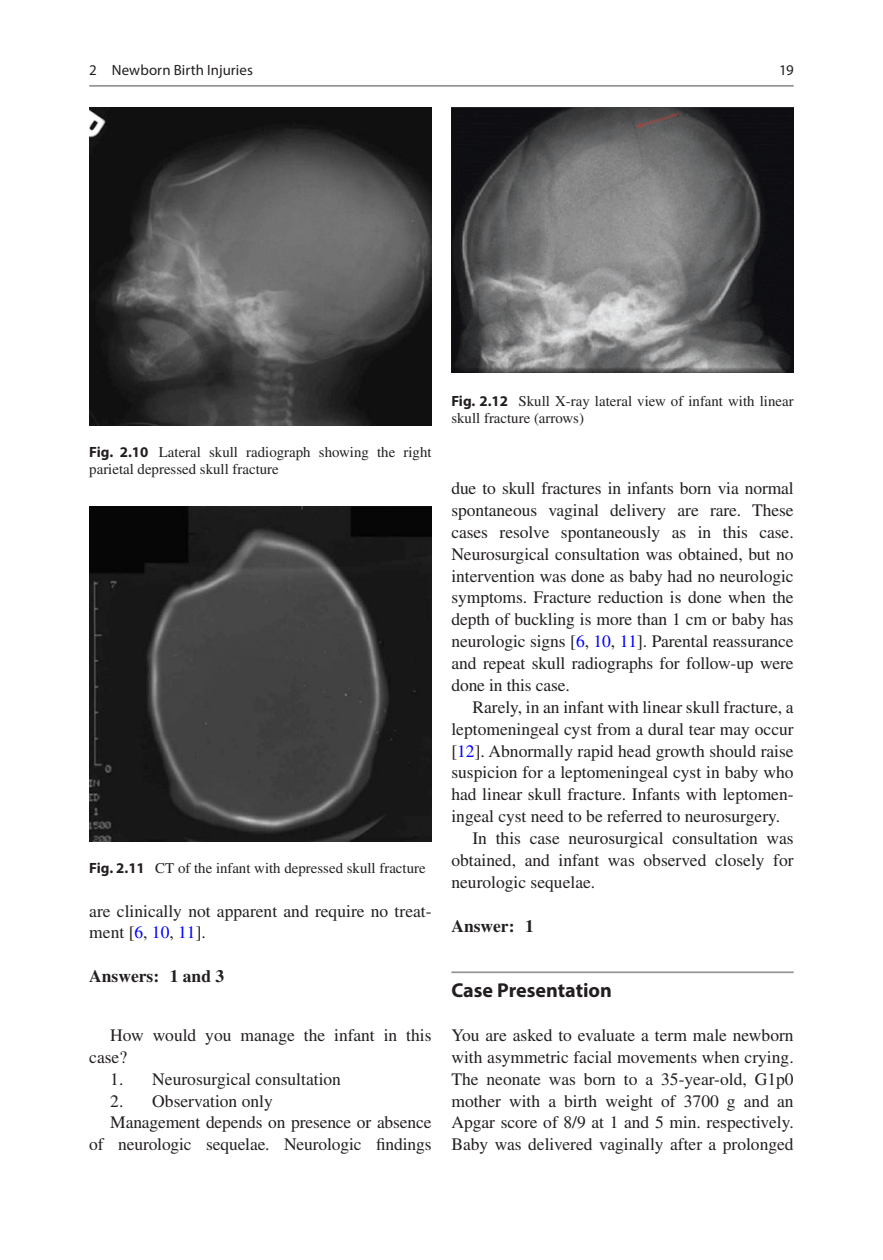
<style>
.page{position:relative;width:883px;height:1260px;background:#fff}
.page>*{position:absolute;margin:0;border:0;box-sizing:border-box;transform-origin:0 0}
.t1{font:700 20.12px "Wpbqcb Myriad Pro";color:#231f20}
.t2{font:17.5px/21.9px "Wdhxtp Times LT Std";color:#231f20}
.t3{font:700 17.5px "Dngbhf Times LT Std";color:#231f20}
.t4{font:14.88px/17.5px "Wdhxtp Times LT Std";color:#231f20}
.t5{font:14.88px "Mlqpyc Myriad Pro";letter-spacing:.005em;color:#231f20}
.t6{font:14.88px "Pmylbc Myriad Pro";color:#231f20}
.s1{font-family:"Wpbqcb Myriad Pro";font-weight:700}
.s2{color:#00f}
</style>
<div class="page">
<hr style="left:451px;top:971px;width:343px;height:2px;background:#939598">
<img style="left:89px;top:107px;width:343px;height:318px">
<img style="left:89px;top:507px;width:343px;height:335px">
<img style="left:451px;top:107px;width:343px;height:265px">
<hr style="left:89px;top:85px;width:705px;height:2px;background:#939598">
<p class="t5" style="left:89px;top:61px;width:165px">2 Newborn Birth Injuries</p>
<p class="t6" style="left:779px;top:61px;width:16px">19</p>
<p class="t4" style="left:89px;top:443px;width:344px"><span class="s1">Fig. 2.10</span> Lateral skull radiograph showing the right parietal depressed skull fracture</p>
<p class="t4" style="left:89px;top:859px;width:338px"><span class="s1">Fig. 2.11</span> CT of the infant with depressed skull fracture</p>
<p class="t2" style="left:89px;top:900px;width:344px">are clinically not apparent and require no treat&shy;ment [<span class="s2">6</span>, <span class="s2">10</span>, <span class="s2">11</span>].</p>
<p class="t3" style="left:89px;top:966px;width:136px">Answers: 1 and 3</p>
<p class="t2" style="left:89px;top:1024px;width:344px;text-indent:21px">How would you manage the infant in this case?</p>
<p class="t2" style="left:110px;top:1068px;width:232px">1. Neurosurgical consultation</p>
<p class="t2" style="left:110px;top:1090px;width:164px">2. Observation only</p>
<p class="t2" style="left:110px;top:1112px;width:323px">Management depends on presence or absence</p>
<p class="t2" style="left:89px;top:1133px;width:344px">of neurologic sequelae. Neurologic findings</p>
<p class="t4" style="left:451px;top:392px;width:344px"><span class="s1">Fig. 2.12</span> Skull X-ray lateral view of infant with linear skull fracture (arrows)</p>
<p class="t2" style="left:451px;top:477px;width:344px;text-align:justify">due to skull fractures in infants born via normal spontaneous vaginal delivery are rare. These cases resolve spontaneously as in this case.<br>Neurosurgical consultation was obtained, but no intervention was done as baby had no neurologic symptoms. Fracture reduction is done when the depth of buckling is more than 1 cm or baby has neurologic signs [<span class="s2">6</span>, <span class="s2">10</span>, <span class="s2">11</span>]. Parental reassurance and repeat skull radiographs for follow-up were done in this case.</p>
<p class="t2" style="left:472px;top:696px;width:323px">Rarely, in an infant with linear skull fracture, a</p>
<p class="t2" style="left:451px;top:718px;width:344px">leptomeningeal cyst from a dural tear may occur</p>
<p class="t2" style="left:451px;top:740px;width:344px">[<span class="s2">12</span>]. Abnormally rapid head growth should raise</p>
<p class="t2" style="left:451px;top:762px;width:344px">suspicion for a leptomeningeal cyst in baby who</p>
<p class="t2" style="left:451px;top:783px;width:344px">had linear skull fracture. Infants with leptomen-</p>
<p class="t2" style="left:451px;top:805px;width:330px">ingeal cyst need to be referred to neurosurgery.</p>
<p class="t2" style="left:472px;top:827px;width:323px">In this case neurosurgical consultation was</p>
<p class="t2" style="left:451px;top:849px;width:344px">obtained, and infant was observed closely for</p>
<p class="t2" style="left:451px;top:871px;width:145px">neurologic sequelae.</p>
<p class="t3" style="left:451px;top:915px;width:84px">Answer: 1</p>
<p class="t1" style="left:451px;top:977px;width:162px">Case Presentation</p>
<p class="t2" style="left:451px;top:1024px;width:344px;text-align:justify">You are asked to evaluate a term male newborn with asymmetric facial movements when crying.<br>The neonate was born to a 35-year-old, G1p0 mother with a birth weight of 3700 g and an Apgar score of 8/9 at 1 and 5 min. respectively.<br>Baby was delivered vaginally after a prolonged</p>
</div>
